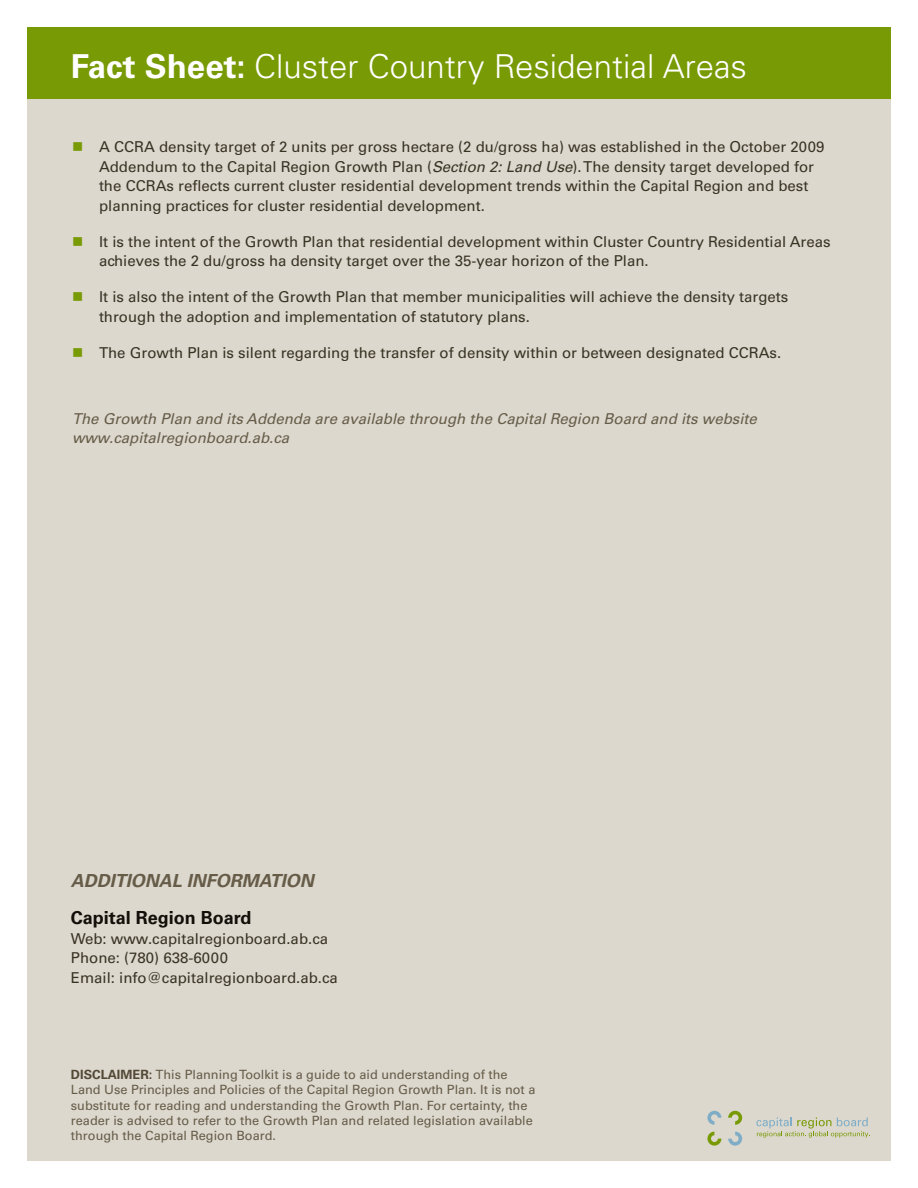
<style>
.page{position:relative;width:918px;height:1188px;background:#fff}
.page>*{position:absolute;margin:0;border:0;box-sizing:border-box;transform-origin:0 0}
.t1{font:300 33px "Univers LT Std";color:#fff}
.Figure_Title{font:italic 700 18px "Univers LT Std";color:#665c48}
.BODY{font:700 18px "Univers LT Std";color:#110f08}
.BODY-2{font:15px/19.5px "Univers LT Std";color:#393323}
.BODY-3{font:italic 15px/19.5px "Univers LT Std";color:#665c48}
.t2{font:12.75px/15.3px "Univers LT Std";color:#665c48}
.s1{font-weight:700}
.s2{font-style:italic}
.s3{font-weight:700;color:#524835}
</style>
<div class="page">
<div style="left:27px;top:27px;width:864px;height:1134px;background:#dcd8ce"></div>
<div style="left:27px;top:27px;width:864px;height:72px;background:#789a04"></div>
<svg style="left:707px;top:1111px;width:14px;height:14px"></svg>
<svg style="left:728px;top:1111px;width:14px;height:14px"></svg>
<svg style="left:707px;top:1132px;width:14px;height:14px"></svg>
<svg style="left:728px;top:1132px;width:14px;height:14px"></svg>
<svg style="left:756px;top:1118px;width:114px;height:20px"></svg>
<p class="t1" style="left:71px;top:46px;width:678px"><span class="s1">Fact Sheet:</span> Cluster Country Residential Areas</p>
<p class="BODY-2" style="left:99px;top:137px;width:727px">A CCRA density target of 2 units per gross hectare (2 du/gross ha) was established in the October 2009<br>Addendum to the Capital Region Growth Plan (<span class="s2">Section 2: Land Use</span>). The density target developed for the CCRAs reflects current cluster residential development trends within the Capital Region and best planning practices for cluster residential development.</p>
<p class="BODY-2" style="left:99px;top:232px;width:733px">It is the intent of the Growth Plan that residential development within Cluster Country Residential Areas achieves the 2 du/gross ha density target over the 35-year horizon of the Plan.</p>
<p class="BODY-2" style="left:99px;top:287px;width:691px">It is also the intent of the Growth Plan that member municipalities will achieve the density targets through the adoption and implementation of statutory plans.</p>
<p class="BODY-2" style="left:99px;top:343px;width:684px">The Growth Plan is silent regarding the transfer of density within or between designated CCRAs.</p>
<p class="BODY-3" style="left:72px;top:409px;width:686px">The Growth Plan and its Addenda are available through the Capital Region Board and its website www.capitalregionboard.ab.ca</p>
<p class="Figure_Title" style="left:71px;top:870px;width:245px">ADDITIONAL INFORMATION</p>
<p class="BODY" style="left:71px;top:907px;width:182px">Capital Region Board</p>
<p class="BODY-2" style="left:71px;top:929px;width:268px">Web: www.capitalregionboard.ab.ca<br>Phone: (780) 638-6000<br>Email: info@capitalregionboard.ab.ca</p>
<p class="t2" style="left:71px;top:1067px;width:466px"><span class="s3">DISCLAIMER:</span> This Planning Toolkit is a guide to aid understanding of the Land Use Principles and Policies of the Capital Region Growth Plan. It is not a substitute for reading and understanding the Growth Plan. For certainty, the reader is advised to refer to the Growth Plan and related legislation available through the Capital Region Board.</p>
</div>
